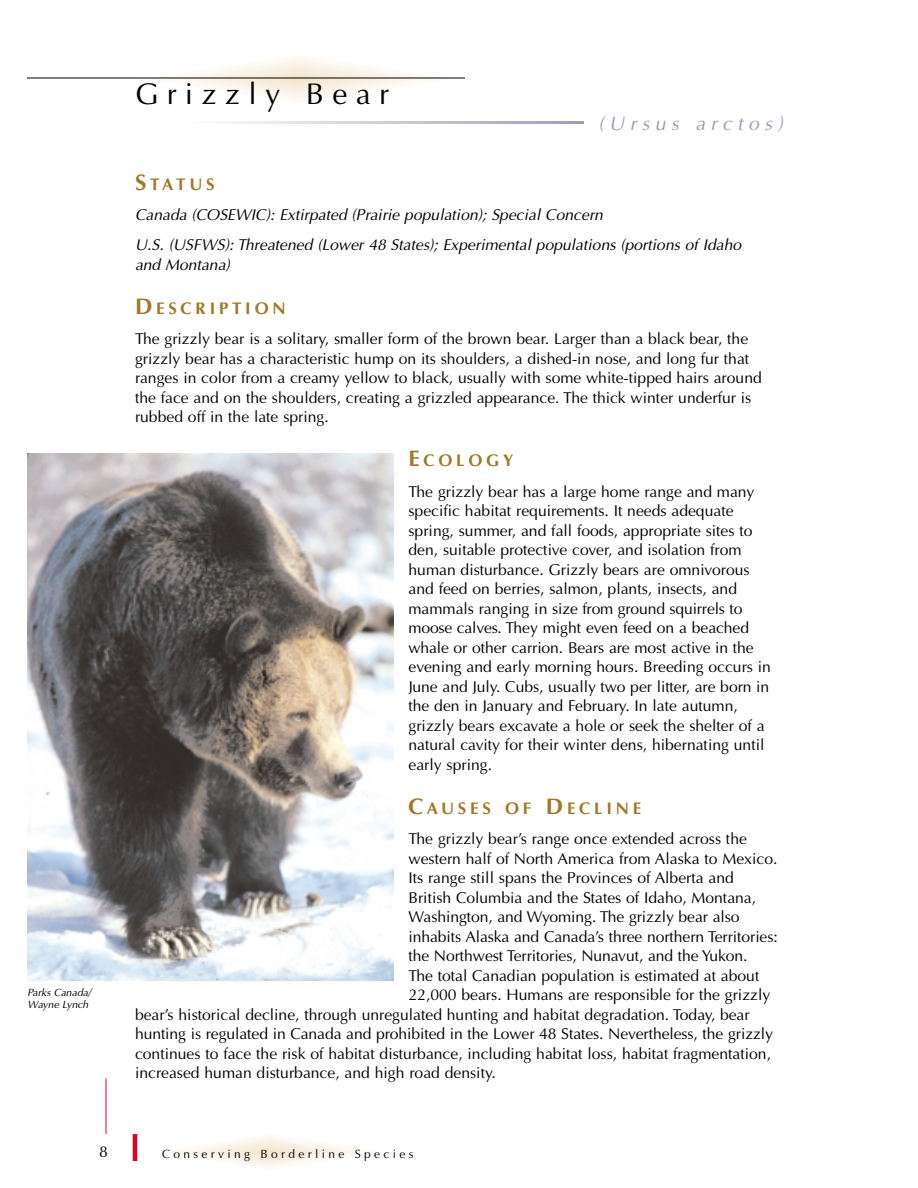
<style>
.page{position:relative;width:918px;height:1188px;background:#fff}
.page>*{position:absolute;margin:0;border:0;box-sizing:border-box;transform-origin:0 0}
.t1{font:30px "Optima";letter-spacing:.28em;color:#000}
.t2{font:italic 19.5px "Optima";letter-spacing:.28em;color:#a498ba}
.t3{font:700 16.8px "Optima";letter-spacing:.22em;color:#9f7927}
.t4{font:15.75px/19.5px "Optima";color:#000}
.t5{font:italic 15.75px/30.3px "Optima";color:#000}
.t6{font:12px "Optima";letter-spacing:.28em;color:#000}
.t7{font:italic 10.5px/12px "Optima";color:#000}
.s1{font-size:22.5px}
</style>
<div class="page">
<svg style="left:135px;top:58px;width:330px;height:42px"></svg>
<hr style="left:27px;top:78px;width:438px;height:1px;background:#000">
<hr style="left:106px;top:1079px;width:1px;height:55px;background:#df0023">
<svg style="left:105px;top:1132px;width:260px;height:36px"></svg>
<svg style="left:228px;top:122px;width:356px;height:1px"></svg>
<img style="left:27px;top:453px;width:367px;height:528px">
<p class="t7" style="left:28px;top:987px;width:65px">Parks Canada/<br>Wayne Lynch</p>
<h1 class="t1" style="left:135px;top:81px;width:256px">Grizzly Bear</h1>
<p class="t2" style="left:598px;top:115px;width:186px">(Ursus arctos)</p>
<p class="t3" style="left:135px;top:177px;width:81px"><span class="s1">S</span>TATUS</p>
<p class="t5" style="left:135px;top:201px;width:608px">Canada (COSEWIC): Extirpated (Prairie population); Special Concern<br>U.S. (USFWS): Threatened (Lower 48 States); Experimental populations (portions of Idaho</p>
<p class="t5" style="left:135px;top:251px;width:96px">and Montana)</p>
<p class="t3" style="left:135px;top:301px;width:152px"><span class="s1">D</span>ESCRIPTION</p>
<p class="t4" style="left:135px;top:331px;width:628px">The grizzly bear is a solitary, smaller form of the brown bear. Larger than a black bear, the grizzly bear has a characteristic hump on its shoulders, a dished-in nose, and long fur that ranges in color from a creamy yellow to black, usually with some white-tipped hairs around the face and on the shoulders, creating a grizzled appearance. The thick winter underfur is rubbed off in the late spring.</p>
<p class="t3" style="left:409px;top:454px;width:106px"><span class="s1">E</span>COLOGY</p>
<p class="t4" style="left:409px;top:483px;width:364px">The grizzly bear has a large home range and many specific habitat requirements. It needs adequate spring, summer, and fall foods, appropriate sites to den, suitable protective cover, and isolation from human disturbance. Grizzly bears are omnivorous and feed on berries, salmon, plants, insects, and mammals ranging in size from ground squirrels to moose calves. They might even feed on a beached whale or other carrion. Bears are most active in the evening and early morning hours. Breeding occurs in June and July. Cubs, usually two per litter, are born in the den in January and February. In late autumn, grizzly bears excavate a hole or seek the shelter of a natural cavity for their winter dens, hibernating until early spring.</p>
<p class="t3" style="left:409px;top:801px;width:234px"><span class="s1">C</span>AUSES OF <span class="s1">D</span>ECLINE</p>
<p class="t4" style="left:409px;top:831px;width:340px">The grizzly bear’s range once extended across the</p>
<p class="t4" style="left:409px;top:850px;width:370px">western half of North America from Alaska to Mexico.</p>
<p class="t4" style="left:409px;top:870px;width:327px">Its range still spans the Provinces of Alberta and</p>
<p class="t4" style="left:409px;top:889px;width:349px">British Columbia and the States of Idaho, Montana,</p>
<p class="t4" style="left:409px;top:909px;width:333px">Washington, and Wyoming. The grizzly bear also</p>
<p class="t4" style="left:409px;top:928px;width:371px">inhabits Alaska and Canada’s three northern Territories:</p>
<p class="t4" style="left:409px;top:948px;width:341px">the Northwest Territories, Nunavut, and the Yukon.</p>
<p class="t4" style="left:409px;top:967px;width:352px">The total Canadian population is estimated at about</p>
<p class="t4" style="left:409px;top:987px;width:363px">22,000 bears. Humans are responsible for the grizzly</p>
<p class="t4" style="left:135px;top:1006px;width:616px">bear’s historical decline, through unregulated hunting and habitat degradation. Today, bear</p>
<p class="t4" style="left:135px;top:1026px;width:640px">hunting is regulated in Canada and prohibited in the Lower 48 States. Nevertheless, the grizzly</p>
<p class="t4" style="left:135px;top:1045px;width:638px">continues to face the risk of habitat disturbance, including habitat loss, habitat fragmentation,</p>
<p class="t4" style="left:135px;top:1065px;width:362px">increased human disturbance, and high road density.</p>
<p class="t4" style="left:99px;top:1143px;width:10px">8</p>
<p class="t6" style="left:162px;top:1149px;width:253px">Conserving Borderline Species</p>
</div>
